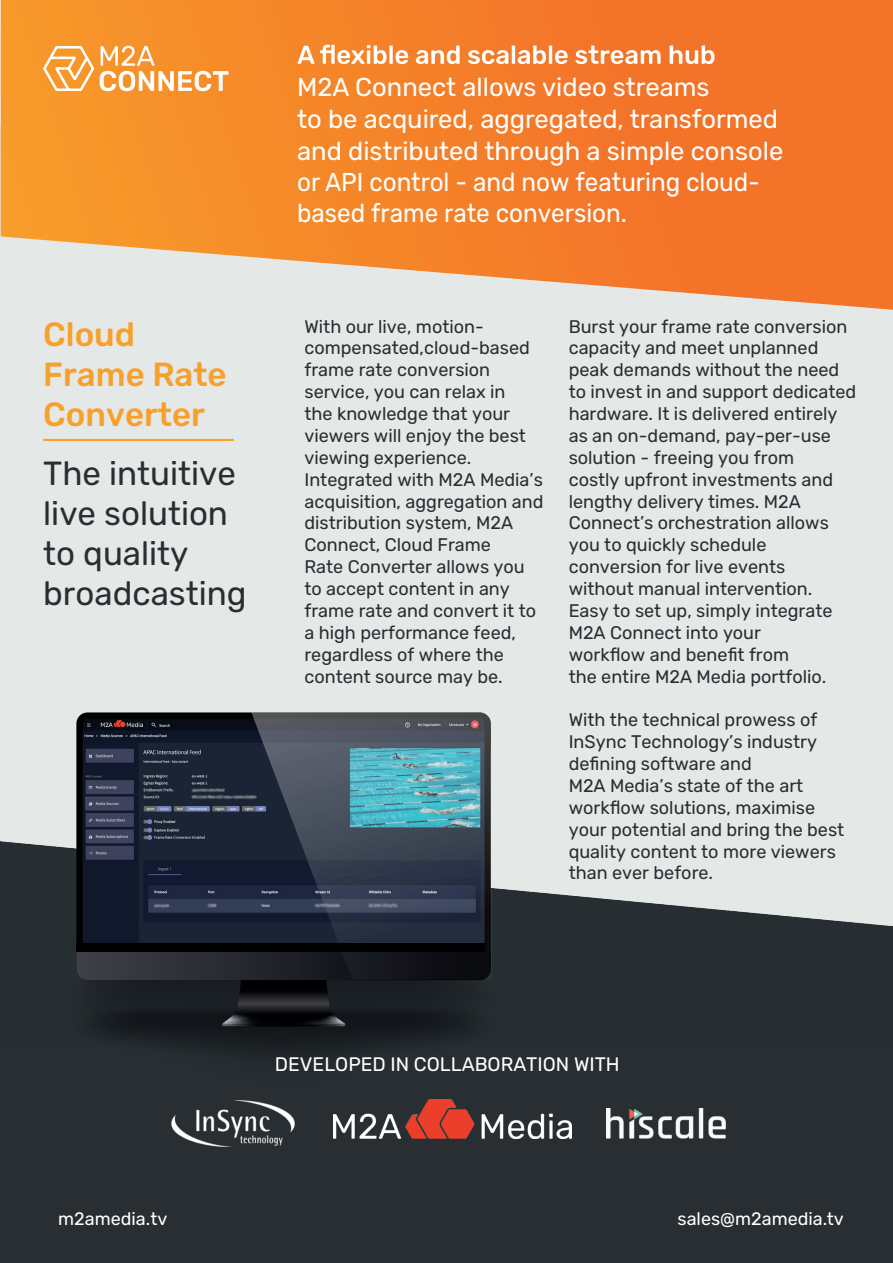
<style>
.page{position:relative;width:893px;height:1263px;background:#fff}
.page>*{position:absolute;margin:0;border:0;box-sizing:border-box;transform-origin:0 0}
.t1{font:33.45px/40px "Rubik";color:#282e32}
.t2{font:500 33.45px/40px "Rubik";color:#f8a02a}
.t3{font:25.8px/31.7px "Rubik";color:#fff}
.t4{font:19.5px "Rubik";color:#fff}
.t5{font:18.3px/21.9px "Rubik";color:#282e32}
.t6{font:18px "Rubik";color:#fff}
</style>
<div class="page">
<div style="left:0;top:126px;width:892px;height:986px;background:#e4e8e7"></div>
<img style="left:0;top:841px;width:893px;height:210px">
<div style="left:0;top:1051px;width:893px;height:212px;background:#282e32"></div>
<svg style="left:1px;top:0;width:892px;height:310px;background:#f28d41"></svg>
<hr style="left:43px;top:439px;width:191px;height:2px;background:#f8a02a">
<svg style="left:43px;top:46px;width:51px;height:45px"></svg>
<svg style="left:100px;top:46px;width:128px;height:45px"></svg>
<svg style="left:297px;top:45px;width:417px;height:19px"></svg>
<svg style="left:68px;top:712px;width:431px;height:342px;background:#2e3a46"></svg>
<div style="left:76px;top:943px;width:408px;height:8px;background:#000001"></div>
<img style="left:172px;top:1101px;width:122px;height:45px">
<img style="left:607px;top:1108px;width:118px;height:31px">
<img style="left:333px;top:1099px;width:238px;height:40px">
<h1 class="t2" style="left:43px;top:315px;width:185px">Cloud<br>Frame Rate<br>Converter</h1>
<h1 class="t1" style="left:43px;top:454px;width:205px">The intuitive live solution to quality broadcasting</h1>
<h2 class="t3" style="left:297px;top:72px;width:488px">M2A Connect allows video streams<br>to be acquired, aggregated, transformed and distributed through a simple console or API control - and now featuring cloud&shy;based frame rate conversion.</h2>
<p class="t5" style="left:304px;top:316px;width:240px">With our live, motion&shy;compensated,cloud-based frame rate conversion service, you can relax in<br>the knowledge that your viewers will enjoy the best viewing experience.<br>Integrated with M2A Media’s acquisition, aggregation and distribution system, M2A<br>Connect, Cloud Frame<br>Rate Converter allows you to accept content in any frame rate and convert it to a high performance feed, regardless of where the content source may be.</p>
<p class="t5" style="left:569px;top:316px;width:289px">Burst your frame rate conversion capacity and meet unplanned peak demands without the need to invest in and support dedicated hardware. It is delivered entirely as an on-demand, pay-per-use solution - freeing you from<br>costly upfront investments and lengthy delivery times. M2A<br>Connect’s orchestration allows you to quickly schedule conversion for live events<br>without manual intervention.<br>Easy to set up, simply integrate<br>M2A Connect into your<br>workflow and benefit from<br>the entire M2A Media portfolio.</p>
<p class="t5" style="left:569px;top:709px;width:277px">With the technical prowess of<br>InSync Technology’s industry defining software and<br>M2A Media’s state of the art workflow solutions, maximise your potential and bring the best quality content to more viewers than ever before.</p>
<p class="t4" style="left:275px;top:1053px;width:346px">DEVELOPED IN COLLABORATION WITH</p>
<p class="t6" style="left:58px;top:1208px;width:111px">m2amedia.tv</p>
<p class="t6" style="left:677px;top:1208px;width:168px">sales@m2amedia.tv</p>
</div>
